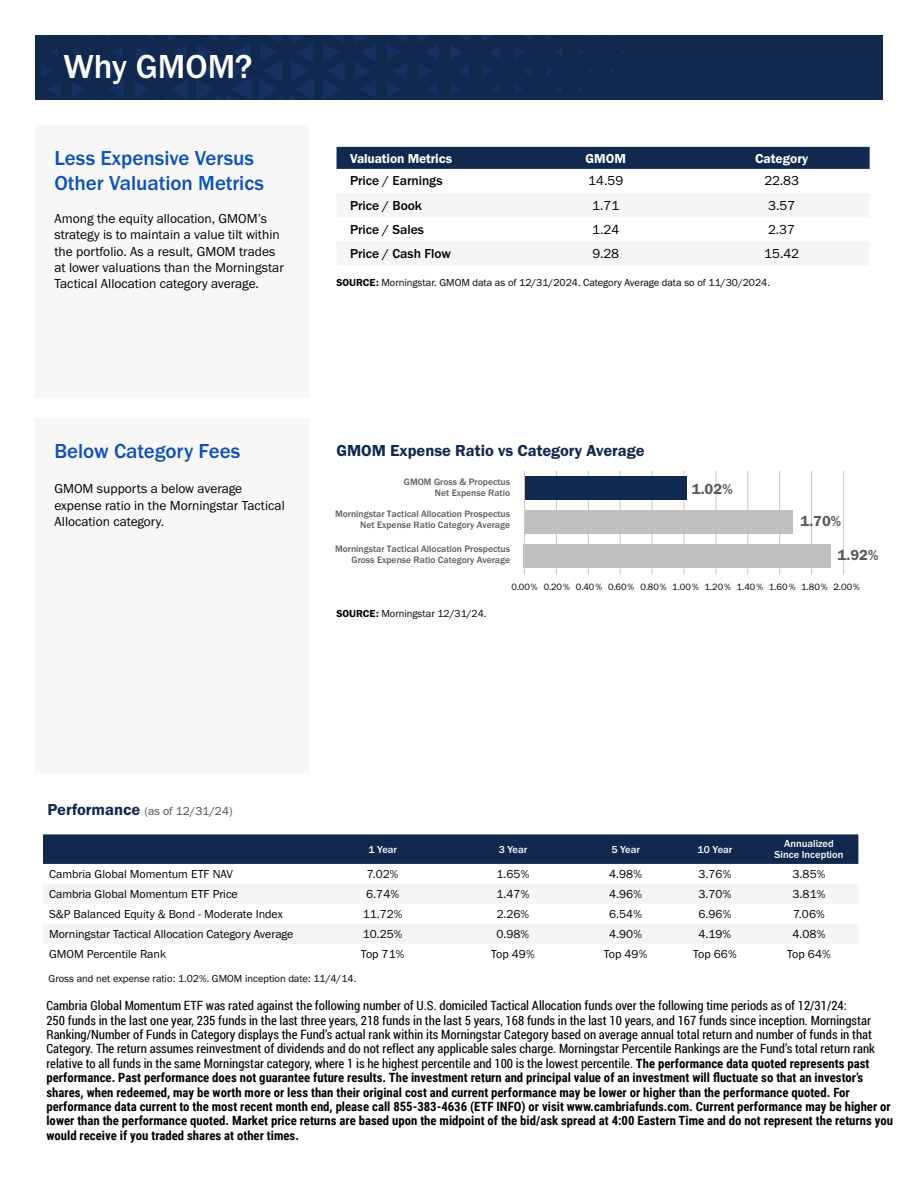
<style>
.page{position:relative;width:918px;height:1188px;background:#fff}
.page>*{position:absolute;margin:0;border:0;box-sizing:border-box;transform-origin:0 0}
.t1{font:500 34.5px "Franklin Gothic URW";color:#fff}
.t2{font:500 21px/25.2px "Franklin Gothic URW";color:#0f51b6}
.t3{font:16.5px "Franklin Gothic URW Dem";color:#11284f}
.t4{font:15.15px "Franklin Gothic URW Dem";color:#595959}
.t5{font:13.5px/16.2px "Franklin Gothic URW Boo";color:#000}
.t6{font:500 13.5px "Franklin Gothic URW";color:#000}
.t7{font:13.5px "Franklin Gothic URW Dem";letter-spacing:-.01em;color:#fff}
.t8{font:12.75px/14.4px "Roboto Condensed";color:#000}
.t9{font:12px "Franklin Gothic URW Boo";color:#000}
.t10{font:12px "Franklin Gothic URW Boo";color:#4d4d4d}
.t11{font:10.5px "Franklin Gothic URW Boo";color:#000}
.t12{font:500 10.5px/10.5px "Franklin Gothic URW";color:#fff;text-align:center}
.t13{font:500 9.6px/10.9px "Franklin Gothic URW";color:#595959;text-align:right}
.t14{font:9.45px "Franklin Gothic URW Boo";letter-spacing:-.005em;color:#000}
.s1{font-family:"Franklin Gothic URW Dem"}
.s2{font-family:"Franklin Gothic URW Dem";font-size:16.5px;color:#11284f}
.s3{font-weight:700}
</style>
<div class="page">
<img style="left:35px;top:35px;width:847px;height:65px">
<div style="left:35px;top:418px;width:275px;height:355px;background:#f7f7f7"></div>
<hr style="left:843px;top:471px;width:1px;height:104px;background:#c7c8ca">
<hr style="left:811px;top:471px;width:1px;height:104px;background:#c7c8ca">
<hr style="left:779px;top:471px;width:1px;height:104px;background:#c7c8ca">
<hr style="left:748px;top:471px;width:1px;height:104px;background:#c7c8ca">
<hr style="left:716px;top:471px;width:1px;height:104px;background:#c7c8ca">
<hr style="left:652px;top:471px;width:1px;height:104px;background:#c7c8ca">
<hr style="left:684px;top:471px;width:1px;height:104px;background:#c7c8ca">
<hr style="left:620px;top:471px;width:1px;height:104px;background:#c7c8ca">
<hr style="left:588px;top:471px;width:1px;height:104px;background:#c7c8ca">
<hr style="left:556px;top:471px;width:1px;height:104px;background:#c7c8ca">
<div style="left:524px;top:510px;width:268px;height:24px;background:#bfbfbf"></div>
<div style="left:524px;top:544px;width:307px;height:24px;background:#bfbfbf"></div>
<div style="left:524px;top:476px;width:162px;height:24px;background:#11284f"></div>
<hr style="left:524px;top:471px;width:1px;height:104px;background:#c7c8ca">
<div style="left:43px;top:834px;width:815px;height:30px;background:#11284f"></div>
<div style="left:35px;top:125px;width:275px;height:272px;background:#f7f7f7"></div>
<div style="left:337px;top:147px;width:533px;height:22px;background:#11284f"></div>
<h1 class="t1" style="left:63px;top:45px;width:190px">Why GMOM?</h1>
<h2 class="t2" style="left:54px;top:145px;width:211px">Less Expensive Versus<br>Other Valuation Metrics</h2>
<p class="t7" style="left:350px;top:150px;width:104px">Valuation Metrics</p>
<p class="t7" style="left:586px;top:150px;width:42px">GMOM</p>
<p class="t7" style="left:755px;top:150px;width:55px">Category</p>
<p class="t6" style="left:350px;top:173px;width:94px">Price / Earnings</p>
<p class="t5" style="left:588px;top:173px;width:37px">14.59</p>
<p class="t5" style="left:764px;top:173px;width:36px">22.83</p>
<p class="t6" style="left:350px;top:197px;width:74px">Price / Book</p>
<p class="t5" style="left:592px;top:197px;width:29px">1.71</p>
<p class="t5" style="left:768px;top:197px;width:29px">3.57</p>
<p class="t6" style="left:350px;top:221px;width:76px">Price / Sales</p>
<p class="t5" style="left:592px;top:221px;width:29px">1.24</p>
<p class="t5" style="left:768px;top:221px;width:28px">2.37</p>
<p class="t6" style="left:350px;top:245px;width:102px">Price / Cash Flow</p>
<p class="t5" style="left:592px;top:245px;width:28px">9.28</p>
<p class="t5" style="left:764px;top:245px;width:37px">15.42</p>
<p class="t5" style="left:54px;top:210px;width:231px">Among the equity allocation, GMOM’s strategy is to maintain a value tilt within the portfolio. As a result, GMOM trades at lower valuations than the Morningstar Tactical Allocation category average.</p>
<p class="t11" style="left:337px;top:276px;width:435px"><span class="s1">SOURCE:</span> Morningstar. GMOM data as of 12/31/2024. Category Average data so of 11/30/2024.</p>
<h2 class="t2" style="left:54px;top:438px;width:187px">Below Category Fees</h2>
<p class="t5" style="left:54px;top:481px;width:232px">GMOM supports a below average expense ratio in the Morningstar Tactical<br>Allocation category.</p>
<p class="t3" style="left:337px;top:441px;width:310px">GMOM Expense Ratio vs Category Average</p>
<p class="t13" style="left:404px;top:476px;width:108px">GMOM Gross &amp; Propectus<br>Net Expense Ratio</p>
<p class="t13" style="left:335px;top:508px;width:177px">Morningstar Tactical Allocation Prospectus<br>Net Expense Ratio Category Average</p>
<p class="t13" style="left:335px;top:544px;width:177px">Morningstar Tactical Allocation Prospectus<br>Gross Expense Ratio Category Average</p>
<p class="t4" style="left:692px;top:479px;width:42px">1.02%</p>
<p class="t4" style="left:801px;top:512px;width:42px">1.70%</p>
<p class="t4" style="left:838px;top:546px;width:42px">1.92%</p>
<p class="t11" style="left:337px;top:607px;width:152px"><span class="s1">SOURCE:</span> Morningstar 12/31/24.</p>
<p class="t14" style="left:511px;top:581px;width:350px">0.00% 0.20% 0.40% 0.60% 0.80% 1.00% 1.20% 1.40% 1.60% 1.80% 2.00%</p>
<p class="t10" style="left:48px;top:803px;width:187px"><span class="s2">Performance</span> (as of 12/31/24)</p>
<p class="t12" style="left:368px;top:844px;width:30px">1 Year</p>
<p class="t12" style="left:499px;top:844px;width:30px">3 Year</p>
<p class="t12" style="left:611px;top:844px;width:30px">5 Year</p>
<p class="t12" style="left:698px;top:844px;width:36px">10 Year</p>
<p class="t12" style="left:775px;top:838px;width:70px">Annualized<br>Since Inception</p>
<p class="t9" style="left:49px;top:866px;width:186px">Cambria Global Momentum ETF NAV</p>
<p class="t9" style="left:367px;top:866px;width:33px">7.02%</p>
<p class="t9" style="left:497px;top:866px;width:34px">1.65%</p>
<p class="t9" style="left:609px;top:866px;width:34px">4.98%</p>
<p class="t9" style="left:699px;top:866px;width:34px">3.76%</p>
<p class="t9" style="left:793px;top:866px;width:34px">3.85%</p>
<p class="t9" style="left:49px;top:886px;width:190px">Cambria Global Momentum ETF Price</p>
<p class="t9" style="left:366px;top:886px;width:34px">6.74%</p>
<p class="t9" style="left:497px;top:886px;width:34px">1.47%</p>
<p class="t9" style="left:609px;top:886px;width:34px">4.96%</p>
<p class="t9" style="left:699px;top:886px;width:34px">3.70%</p>
<p class="t9" style="left:793px;top:886px;width:34px">3.81%</p>
<p class="t9" style="left:49px;top:906px;width:235px">S&amp;P Balanced Equity &amp; Bond - Moderate Index</p>
<p class="t9" style="left:363px;top:906px;width:41px">11.72%</p>
<p class="t9" style="left:497px;top:906px;width:34px">2.26%</p>
<p class="t9" style="left:609px;top:906px;width:34px">6.54%</p>
<p class="t9" style="left:699px;top:906px;width:34px">6.96%</p>
<p class="t9" style="left:793px;top:906px;width:33px">7.06%</p>
<p class="t9" style="left:49px;top:926px;width:246px">Morningstar Tactical Allocation Category Average</p>
<p class="t9" style="left:363px;top:926px;width:41px">10.25%</p>
<p class="t9" style="left:497px;top:926px;width:34px">0.98%</p>
<p class="t9" style="left:609px;top:926px;width:34px">4.90%</p>
<p class="t9" style="left:699px;top:926px;width:34px">4.19%</p>
<p class="t9" style="left:793px;top:926px;width:34px">4.08%</p>
<p class="t9" style="left:49px;top:946px;width:119px">GMOM Percentile Rank</p>
<p class="t9" style="left:361px;top:946px;width:45px">Top 71%</p>
<p class="t9" style="left:491px;top:946px;width:45px">Top 49%</p>
<p class="t9" style="left:604px;top:946px;width:45px">Top 49%</p>
<p class="t9" style="left:693px;top:946px;width:45px">Top 66%</p>
<p class="t9" style="left:787px;top:946px;width:45px">Top 64%</p>
<p class="t11" style="left:49px;top:972px;width:309px">Gross and net expense ratio: 1.02%. GMOM inception date: 11/4/14.</p>
<p class="t8" style="left:46px;top:998px;width:848px">Cambria Global Momentum ETF was rated against the following number of U.S. domiciled Tactical Allocation funds over the following time periods as of 12/31/24:<br>250 funds in the last one year, 235 funds in the last three years, 218 funds in the last 5 years, 168 funds in the last 10 years, and 167 funds since inception. Morningstar Ranking/Number of Funds in Category displays the Fund’s actual rank within its Morningstar Category based on average annual total return and number of funds in that Category. The return assumes reinvestment of dividends and do not reflect any applicable sales charge. Morningstar Percentile Rankings are the Fund’s total return rank relative to all funds in the same Morningstar category, where 1 is he highest percentile and 100 is the lowest percentile. <span class="s3">The performance data quoted represents past performance. Past performance does not guarantee future results. The investment return and principal value of an investment will fluctuate so that an investor’s shares, when redeemed, may be worth more or less than their original cost and current performance may be lower or higher than the performance quoted. For performance data current to the most recent month end, please call 855-383-4636 (ETF INFO) or visit www.cambriafunds.com. Current performance may be higher or lower than the performance quoted. Market price returns are based upon the midpoint of the bid/ask spread at 4:00 Eastern Time and do not represent the returns you would receive if you traded shares at other times.</span></p>
</div>
